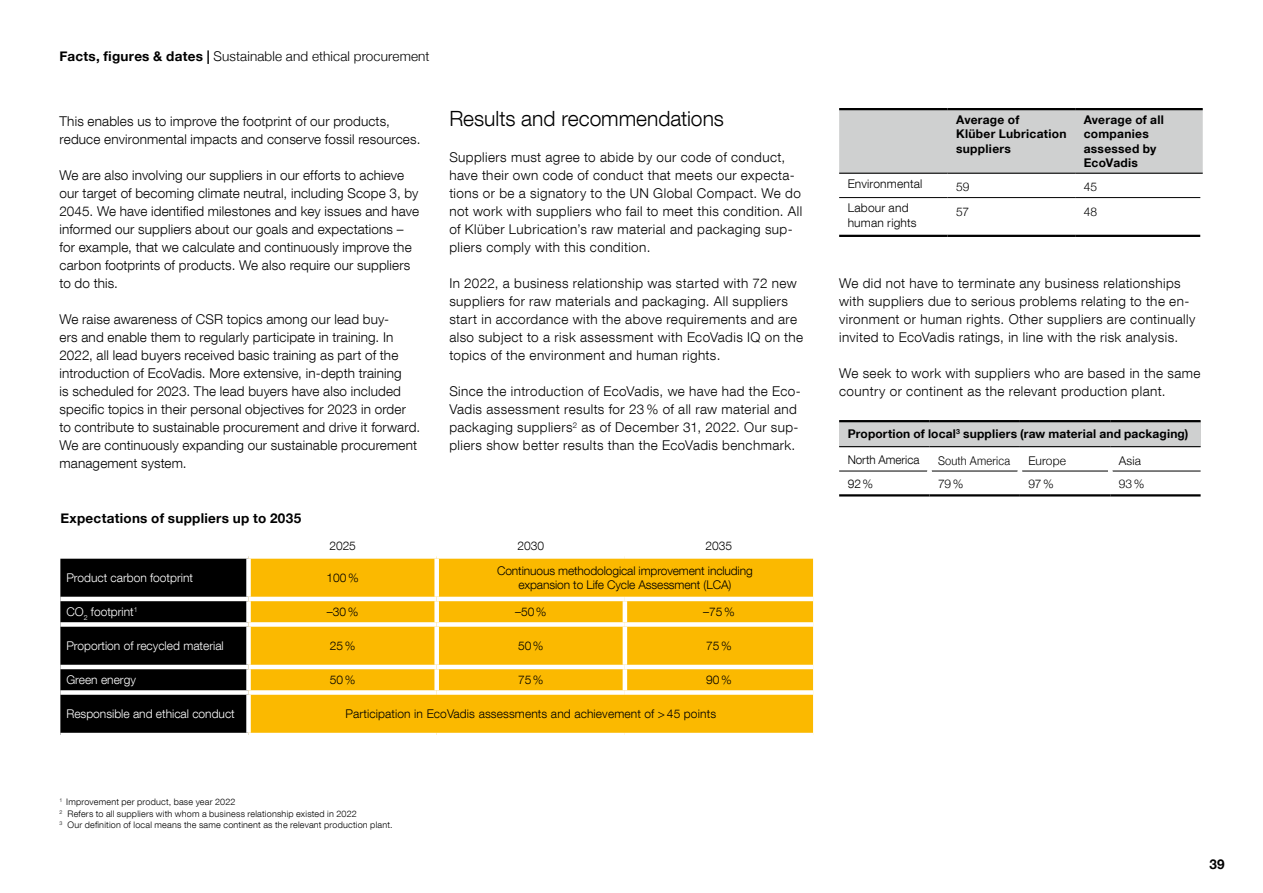
<style>
.page{position:relative;width:1263px;height:893px;background:#fff}
.page>*{position:absolute;margin:0;border:0;box-sizing:border-box;transform-origin:0 0}
.t1{font:300 21px "Helvetica Neue LT Com";color:#000}
.t2{font:300 13.5px/18px "Helvetica Neue LT Com";letter-spacing:.015em;color:#000}
.t3{font:300 13.5px "Helvetica Neue";letter-spacing:.01em;color:#000}
.t4{font:700 13.5px "Helvetica Neue";letter-spacing:.02em;color:#000}
.t5{font:300 12px/14.4px "Helvetica Neue LT Com";color:#000;text-align:center}
.t6{font:700 12px/14.2px "Helvetica Neue LT Com";letter-spacing:.02em;color:#000}
.t7{font:300 12px "Helvetica Neue LT Com";color:#fff}
.t8{font:300 12px "Helvetica Neue";letter-spacing:.015em;color:#000}
.t9{font:300 12px "Helvetica Neue";letter-spacing:.015em;color:#000;scale:.92 1}
.t10{font:300 9px/11.2px "Helvetica Neue LT Com";letter-spacing:.025em;color:#000}
.s1{font-weight:700}
.s2{font-weight:300}
</style>
<div class="page">
<div style="left:251px;top:559px;width:562px;height:174px;background:#fbb900"></div>
<div style="left:434px;top:559px;width:5px;height:38px;background:#fff"></div>
<hr style="left:249px;top:597px;width:188px;height:4px;background:#fff">
<hr style="left:437px;top:597px;width:188px;height:4px;background:#fff">
<div style="left:434px;top:601px;width:5px;height:21px;background:#fff"></div>
<hr style="left:625px;top:597px;width:188px;height:4px;background:#fff">
<hr style="left:623px;top:601px;width:4px;height:21px;background:#fff">
<div style="left:249px;top:622px;width:188px;height:5px;background:#fff"></div>
<div style="left:437px;top:622px;width:188px;height:5px;background:#fff"></div>
<div style="left:434px;top:627px;width:5px;height:38px;background:#fff"></div>
<div style="left:625px;top:622px;width:188px;height:5px;background:#fff"></div>
<hr style="left:623px;top:627px;width:4px;height:38px;background:#fff">
<hr style="left:249px;top:665px;width:188px;height:4px;background:#fff">
<hr style="left:437px;top:665px;width:188px;height:4px;background:#fff">
<div style="left:434px;top:669px;width:5px;height:21px;background:#fff"></div>
<hr style="left:625px;top:665px;width:188px;height:4px;background:#fff">
<hr style="left:623px;top:669px;width:4px;height:21px;background:#fff">
<div style="left:249px;top:690px;width:188px;height:5px;background:#fff"></div>
<div style="left:437px;top:690px;width:188px;height:5px;background:#fff"></div>
<div style="left:625px;top:690px;width:188px;height:5px;background:#fff"></div>
<svg style="left:60px;top:559px;width:189px;height:174px;background:#1e1e1e"></svg>
<div style="left:839px;top:110px;width:364px;height:63px;background:#cfd0d0"></div>
<hr style="left:839px;top:235px;width:108px;height:2px;background:#000">
<hr style="left:947px;top:235px;width:128px;height:2px;background:#000">
<hr style="left:1075px;top:235px;width:125px;height:2px;background:#000">
<hr style="left:839px;top:108px;width:108px;height:2px;background:#000">
<hr style="left:947px;top:108px;width:128px;height:2px;background:#000">
<hr style="left:1075px;top:108px;width:128px;height:2px;background:#000">
<hr style="left:839px;top:173px;width:108px;height:1px;background:#000">
<hr style="left:947px;top:173px;width:128px;height:1px;background:#000">
<hr style="left:1075px;top:173px;width:128px;height:1px;background:#000">
<hr style="left:947px;top:197px;width:128px;height:1px;background:#000">
<hr style="left:1075px;top:197px;width:125px;height:1px;background:#000">
<hr style="left:839px;top:197px;width:108px;height:1px;background:#000">
<div style="left:839px;top:421px;width:361px;height:26px;background:#cfd0d0"></div>
<hr style="left:839px;top:420px;width:90px;height:2px;background:#000">
<hr style="left:929px;top:420px;width:91px;height:2px;background:#000">
<hr style="left:1020px;top:420px;width:90px;height:2px;background:#000">
<hr style="left:1110px;top:420px;width:90px;height:2px;background:#000">
<hr style="left:839px;top:446px;width:90px;height:1px;background:#000">
<hr style="left:929px;top:446px;width:91px;height:1px;background:#000">
<hr style="left:1020px;top:446px;width:90px;height:1px;background:#000">
<hr style="left:1110px;top:446px;width:90px;height:1px;background:#000">
<hr style="left:932px;top:471px;width:86px;height:1px;background:#000">
<hr style="left:1022px;top:471px;width:86px;height:1px;background:#000">
<hr style="left:1112px;top:471px;width:88px;height:1px;background:#000">
<hr style="left:839px;top:471px;width:88px;height:1px;background:#000">
<hr style="left:839px;top:494px;width:90px;height:2px;background:#000">
<hr style="left:929px;top:494px;width:91px;height:2px;background:#000">
<hr style="left:1020px;top:494px;width:90px;height:2px;background:#000">
<hr style="left:1110px;top:494px;width:90px;height:2px;background:#000">
<p class="t3" style="left:60px;top:48px;width:372px"><span class="s1">Facts, figures &amp; dates |</span> Sustainable and ethical procurement</p>
<p class="t2" style="left:60px;top:112px;width:362px">This enables us to improve the footprint of our products, reduce environmental impacts and conserve fossil resources.</p>
<p class="t2" style="left:60px;top:166px;width:361px">We are also involving our suppliers in our efforts to achieve our target of becoming climate neutral, including Scope 3, by 2045. We have identified milestones and key issues and have informed our suppliers about our goals and expectations – for example, that we calculate and continuously improve the carbon footprints of products. We also require our suppliers to do this.</p>
<p class="t2" style="left:60px;top:310px;width:362px">We raise awareness of CSR topics among our lead buy-<br>ers and enable them to regularly participate in training. In 2022, all lead buyers received basic training as part of the introduction of EcoVadis. More extensive, in-depth training<br>is scheduled for 2023. The lead buyers have also included specific topics in their personal objectives for 2023 in order to contribute to sustainable procurement and drive it forward.<br>We are continuously expanding our sustainable procurement management system.</p>
<p class="t4" style="left:60px;top:510px;width:242px">Expectations of suppliers up to 2035</p>
<h1 class="t1" style="left:449px;top:106px;width:276px">Results and recommendations</h1>
<p class="t2" style="left:449px;top:148px;width:354px">Suppliers must agree to abide by our code of conduct, have their own code of conduct that meets our expecta&shy;tions or be a signatory to the UN Global Compact. We do not work with suppliers who fail to meet this condition. All of Klüber Lubrication’s raw material and packaging sup&shy;pliers comply with this condition.</p>
<p class="t2" style="left:449px;top:274px;width:355px">In 2022, a business relationship was started with 72 new suppliers for raw materials and packaging. All suppliers start in accordance with the above requirements and are also subject to a risk assessment with EcoVadis IQ on the topics of the environment and human rights.</p>
<p class="t2" style="left:449px;top:382px;width:353px">Since the introduction of EcoVadis, we have had the Eco-Vadis assessment results for 23 % of all raw material and packaging suppliers<sup>2</sup> as of December 31, 2022. Our sup&shy;pliers show better results than the EcoVadis benchmark.</p>
<p class="t5" style="left:329px;top:539px;width:28px">2025</p>
<p class="t5" style="left:517px;top:539px;width:28px">2030</p>
<p class="t5" style="left:706px;top:539px;width:28px">2035</p>
<p class="t7" style="left:66px;top:570px;width:128px">Product carbon footprint</p>
<p class="t5" style="left:327px;top:570px;width:34px">100%</p>
<p class="t5" style="left:497px;top:563px;width:257px">Continuous methodological improvement including expansion to Life Cycle Assessment (LCA)</p>
<p class="t7" style="left:66px;top:604px;width:73px">CO<sub>2</sub> footprint<sup>1</sup></p>
<p class="t5" style="left:327px;top:604px;width:33px">–30%</p>
<p class="t5" style="left:515px;top:604px;width:33px">–50%</p>
<p class="t5" style="left:703px;top:604px;width:33px">–75%</p>
<p class="t7" style="left:66px;top:638px;width:159px">Proportion of recycled material</p>
<p class="t5" style="left:330px;top:638px;width:27px">25%</p>
<p class="t5" style="left:518px;top:638px;width:27px">50%</p>
<p class="t5" style="left:706px;top:638px;width:27px">75%</p>
<p class="t7" style="left:66px;top:672px;width:71px">Green energy</p>
<p class="t5" style="left:330px;top:672px;width:27px">50%</p>
<p class="t5" style="left:518px;top:672px;width:27px">75%</p>
<p class="t5" style="left:706px;top:672px;width:27px">90%</p>
<p class="t7" style="left:66px;top:706px;width:170px">Responsible and ethical conduct</p>
<p class="t5" style="left:345px;top:706px;width:372px">Participation in EcoVadis assessments and achievement of &gt;45 points</p>
<p class="t10" style="left:60px;top:796px;width:334px"><sup>1</sup> Improvement per product, base year 2022<br><sup>2</sup> Refers to all suppliers with whom a business relationship existed in 2022<br><sup>3</sup> Our definition of local means the same continent as the relevant production plant.</p>
<p class="t6" style="left:956px;top:112px;width:112px">Average of<br>Klüber Lubrication suppliers</p>
<p class="t6" style="left:1084px;top:112px;width:82px">Average of all companies assessed by<br>EcoVadis</p>
<p class="t5" style="left:848px;top:176px;width:76px">Environmental</p>
<p class="t8" style="left:956px;top:180px;width:15px">59</p>
<p class="t8" style="left:1084px;top:180px;width:15px">45</p>
<p class="t5" style="left:848px;top:201px;width:70px;text-align:left">Labour and human rights</p>
<p class="t8" style="left:956px;top:204px;width:15px">57</p>
<p class="t8" style="left:1084px;top:204px;width:15px">48</p>
<p class="t2" style="left:839px;top:274px;width:358px">We did not have to terminate any business relationships with suppliers due to serious problems relating to the en&shy;vironment or human rights. Other suppliers are continually invited to EcoVadis ratings, in line with the risk analysis.</p>
<p class="t2" style="left:839px;top:364px;width:363px">We seek to work with suppliers who are based in the same country or continent as the relevant production plant.</p>
<p class="t6" style="left:848px;top:421px;width:342px;line-height:25.5px">Proportion of local<sup>3</sup> suppliers (raw material and packaging)<br><span class="s2">North America</span></p>
<p class="t9" style="left:938px;top:453px;width:80px">South America</p>
<p class="t8" style="left:1028px;top:453px;width:39px">Europe</p>
<p class="t8" style="left:1119px;top:453px;width:24px">Asia</p>
<p class="t5" style="left:848px;top:476px;width:27px">92%</p>
<p class="t8" style="left:938px;top:476px;width:27px">79%</p>
<p class="t8" style="left:1028px;top:476px;width:27px">97%</p>
<p class="t8" style="left:1119px;top:476px;width:27px">93%</p>
<p class="t4" style="left:1209px;top:855px;width:17px">39</p>
</div>
